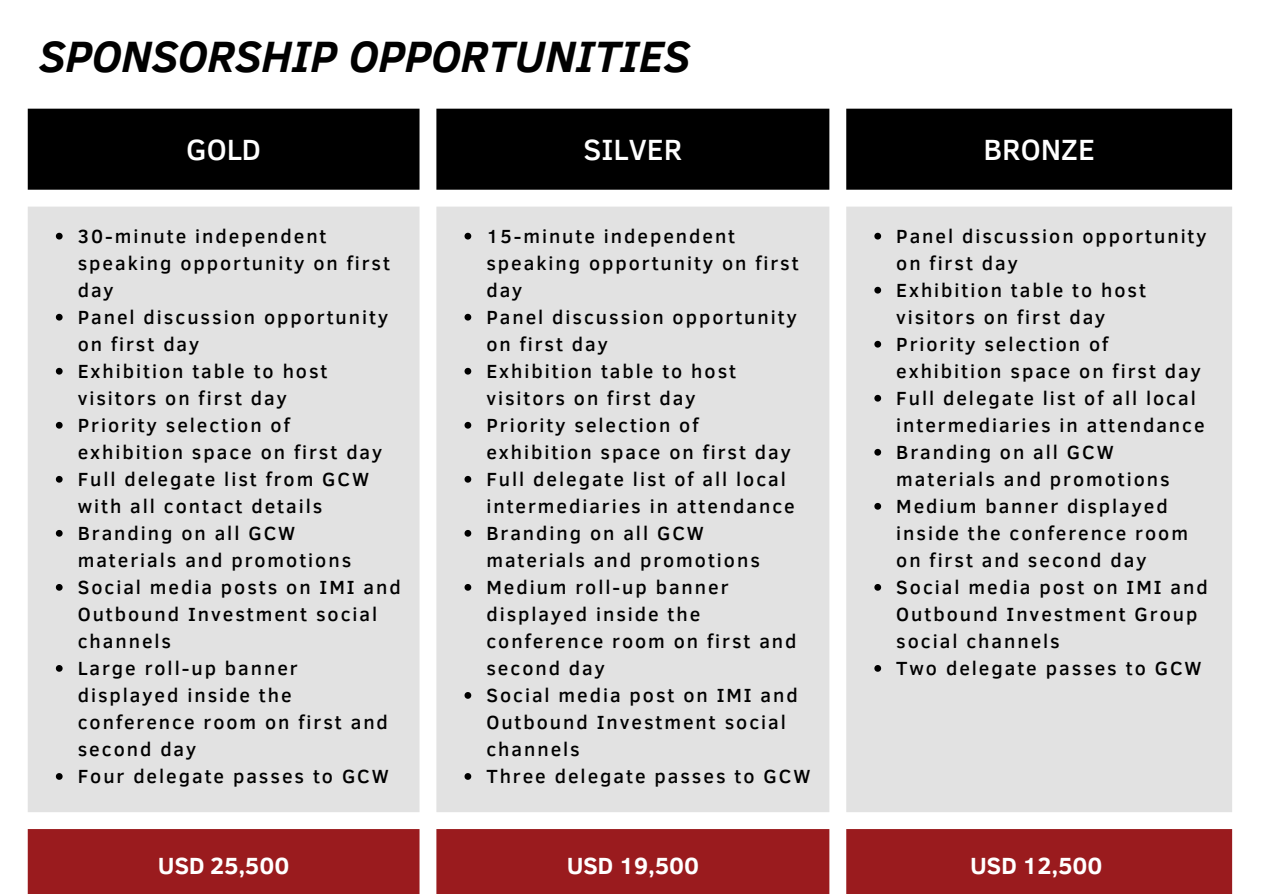
<style>
.page{position:relative;width:1263px;height:894px;background:#fff}
.page>*{position:absolute;margin:0;border:0;box-sizing:border-box;transform-origin:0 0}
.t1{font:italic 700 45px "Clear Sans";color:#000}
.t2{font:500 30px "Clear Sans";color:#fff}
.t3{font:700 24px "Clear Sans";color:#fff}
.t4{font:500 19.5px/27px "Clear Sans";letter-spacing:.1em;color:#000}
</style>
<div class="page">
<div style="left:28px;top:109px;width:1204px;height:81px;background:#000"></div>
<div style="left:28px;top:206px;width:1204px;height:605px;background:#e2e2e2"></div>
<div style="left:28px;top:829px;width:1204px;height:64px;background:#9a1b1e"></div>
<svg style="left:56px;top:233px;width:7px;height:6px"></svg>
<svg style="left:56px;top:314px;width:7px;height:6px"></svg>
<svg style="left:56px;top:368px;width:7px;height:6px"></svg>
<svg style="left:56px;top:422px;width:7px;height:6px"></svg>
<svg style="left:56px;top:476px;width:7px;height:6px"></svg>
<svg style="left:56px;top:530px;width:7px;height:6px"></svg>
<svg style="left:56px;top:583px;width:7px;height:7px"></svg>
<svg style="left:56px;top:664px;width:7px;height:7px"></svg>
<svg style="left:56px;top:772px;width:7px;height:7px"></svg>
<svg style="left:464px;top:233px;width:7px;height:6px"></svg>
<svg style="left:464px;top:314px;width:7px;height:6px"></svg>
<svg style="left:464px;top:368px;width:7px;height:6px"></svg>
<svg style="left:464px;top:422px;width:7px;height:6px"></svg>
<svg style="left:464px;top:476px;width:7px;height:6px"></svg>
<svg style="left:464px;top:530px;width:7px;height:6px"></svg>
<svg style="left:464px;top:583px;width:7px;height:7px"></svg>
<svg style="left:464px;top:691px;width:7px;height:7px"></svg>
<svg style="left:464px;top:772px;width:7px;height:7px"></svg>
<svg style="left:874px;top:233px;width:7px;height:6px"></svg>
<svg style="left:874px;top:287px;width:7px;height:6px"></svg>
<svg style="left:874px;top:341px;width:7px;height:6px"></svg>
<svg style="left:874px;top:395px;width:7px;height:6px"></svg>
<svg style="left:874px;top:449px;width:7px;height:6px"></svg>
<svg style="left:874px;top:503px;width:7px;height:6px"></svg>
<svg style="left:874px;top:583px;width:7px;height:7px"></svg>
<svg style="left:874px;top:664px;width:7px;height:7px"></svg>
<p class="t1" style="left:39px;top:23px;width:653px">SPONSORSHIP OPPORTUNITIES</p>
<p class="t2" style="left:186px;top:128px;width:76px">GOLD</p>
<p class="t2" style="left:584px;top:128px;width:100px">SILVER</p>
<p class="t2" style="left:983px;top:128px;width:113px">BRONZE</p>
<p class="t4" style="left:78px;top:221px;width:314px">30-minute independent speaking opportunity on first day</p>
<p class="t4" style="left:78px;top:302px;width:312px">Panel discussion opportunity on first day</p>
<p class="t4" style="left:78px;top:356px;width:251px">Exhibition table to host visitors on first day</p>
<p class="t4" style="left:78px;top:410px;width:306px">Priority selection of exhibition space on first day</p>
<p class="t4" style="left:78px;top:464px;width:293px">Full delegate list from GCW with all contact details</p>
<p class="t4" style="left:78px;top:518px;width:275px">Branding on all GCW materials and promotions</p>
<p class="t4" style="left:78px;top:572px;width:324px">Social media posts on IMI and<br>Outbound Investment social channels</p>
<p class="t4" style="left:78px;top:653px;width:312px">Large roll-up banner displayed inside the conference room on first and second day</p>
<p class="t4" style="left:78px;top:761px;width:313px">Four delegate passes to GCW</p>
<p class="t4" style="left:486px;top:221px;width:314px">15-minute independent speaking opportunity on first day</p>
<p class="t4" style="left:486px;top:302px;width:312px">Panel discussion opportunity on first day</p>
<p class="t4" style="left:486px;top:356px;width:251px">Exhibition table to host visitors on first day</p>
<p class="t4" style="left:486px;top:410px;width:306px">Priority selection of exhibition space on first day</p>
<p class="t4" style="left:486px;top:464px;width:310px">Full delegate list of all local intermediaries in attendance</p>
<p class="t4" style="left:486px;top:518px;width:275px">Branding on all GCW materials and promotions</p>
<p class="t4" style="left:486px;top:572px;width:312px">Medium roll-up banner displayed inside the conference room on first and second day</p>
<p class="t4" style="left:486px;top:680px;width:313px">Social media post on IMI and<br>Outbound Investment social channels</p>
<p class="t4" style="left:486px;top:761px;width:325px">Three delegate passes to GCW</p>
<p class="t4" style="left:896px;top:221px;width:312px">Panel discussion opportunity on first day</p>
<p class="t4" style="left:896px;top:275px;width:251px">Exhibition table to host visitors on first day</p>
<p class="t4" style="left:896px;top:329px;width:306px">Priority selection of exhibition space on first day</p>
<p class="t4" style="left:896px;top:383px;width:310px">Full delegate list of all local intermediaries in attendance</p>
<p class="t4" style="left:896px;top:437px;width:275px">Branding on all GCW materials and promotions</p>
<p class="t4" style="left:896px;top:491px;width:293px">Medium banner displayed inside the conference room on first and second day</p>
<p class="t4" style="left:896px;top:572px;width:313px">Social media post on IMI and<br>Outbound Investment Group social channels</p>
<p class="t4" style="left:896px;top:653px;width:307px">Two delegate passes to GCW</p>
<p class="t3" style="left:158px;top:848px;width:133px">USD 25,500</p>
<p class="t3" style="left:567px;top:848px;width:134px">USD 19,500</p>
<p class="t3" style="left:970px;top:848px;width:134px">USD 12,500</p>
</div>
